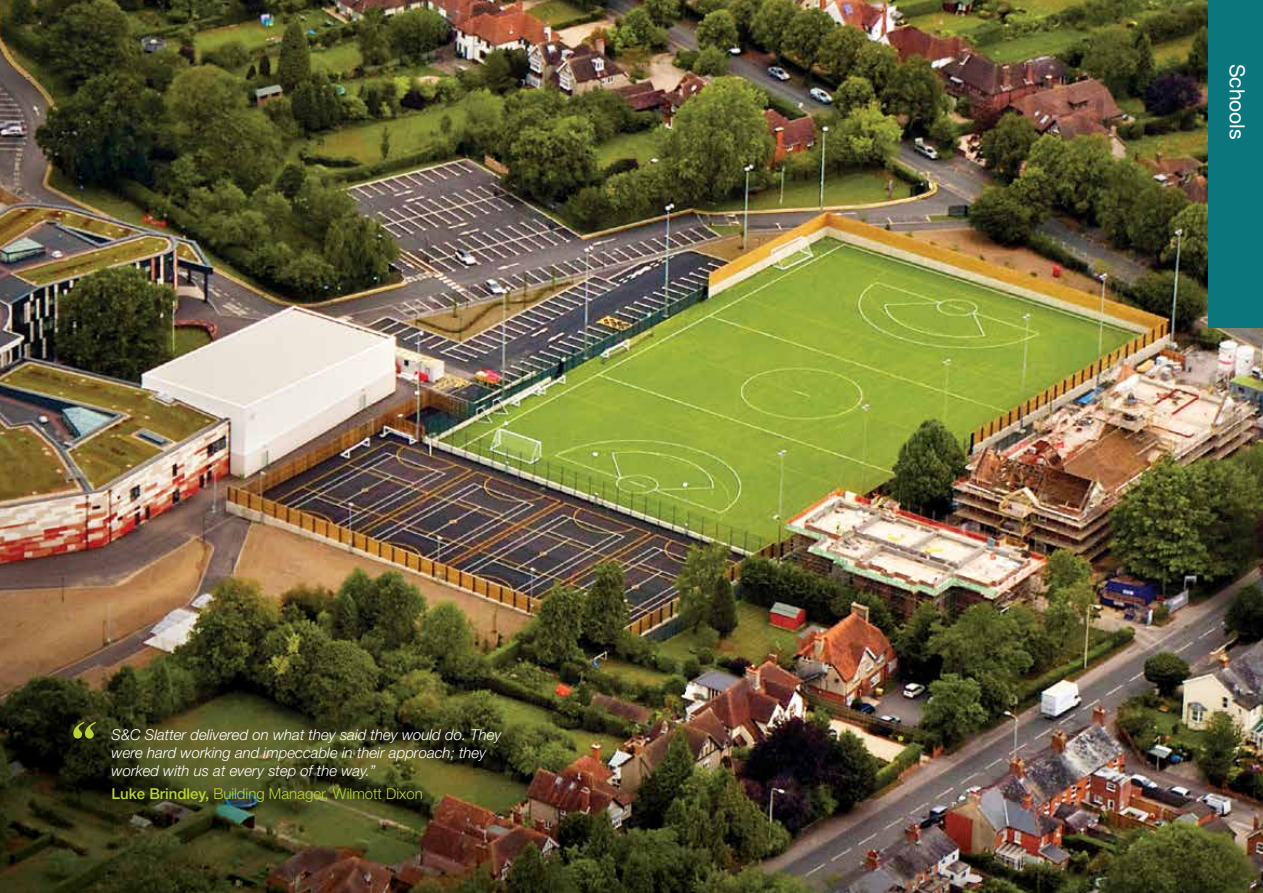
<style>
.page{position:relative;width:1263px;height:893px;background:#fff}
.page>*{position:absolute;margin:0;border:0;box-sizing:border-box;transform-origin:0 0}
.t1{font:italic 700 54px "Times New Roman";color:#bad532}
.t2{font:21px "Helvetica Neue";color:#fff}
.t3{font:italic 300 15px/18px "Helvetica Neue";color:#fff}
.t4{font:300 15px "Helvetica Neue";color:#bad532}
.s1{font-weight:500}
</style>
<div class="page">
<img style="left:0;top:0;width:1263px;height:893px">
<div style="left:1208px;top:0;width:55px;height:327px;background:#0c767d"></div>
<h1 class="t1" style="left:67px;top:703px;width:28px">“</h1>
<p class="t3" style="left:112px;top:725px;width:391px">S&amp;C Slatter delivered on what they said they would do. They were hard working and impeccable in their approach; they worked with us at every step of the way.”</p>
<p class="t4" style="left:112px;top:785px;width:313px"><span class="s1">Luke Brindley,</span> Building Manager, Wilmott Dixon</p>
<h2 class="t2" style="left:1250px;top:64px;width:77px;rotate:90deg">Schools</h2>
</div>
